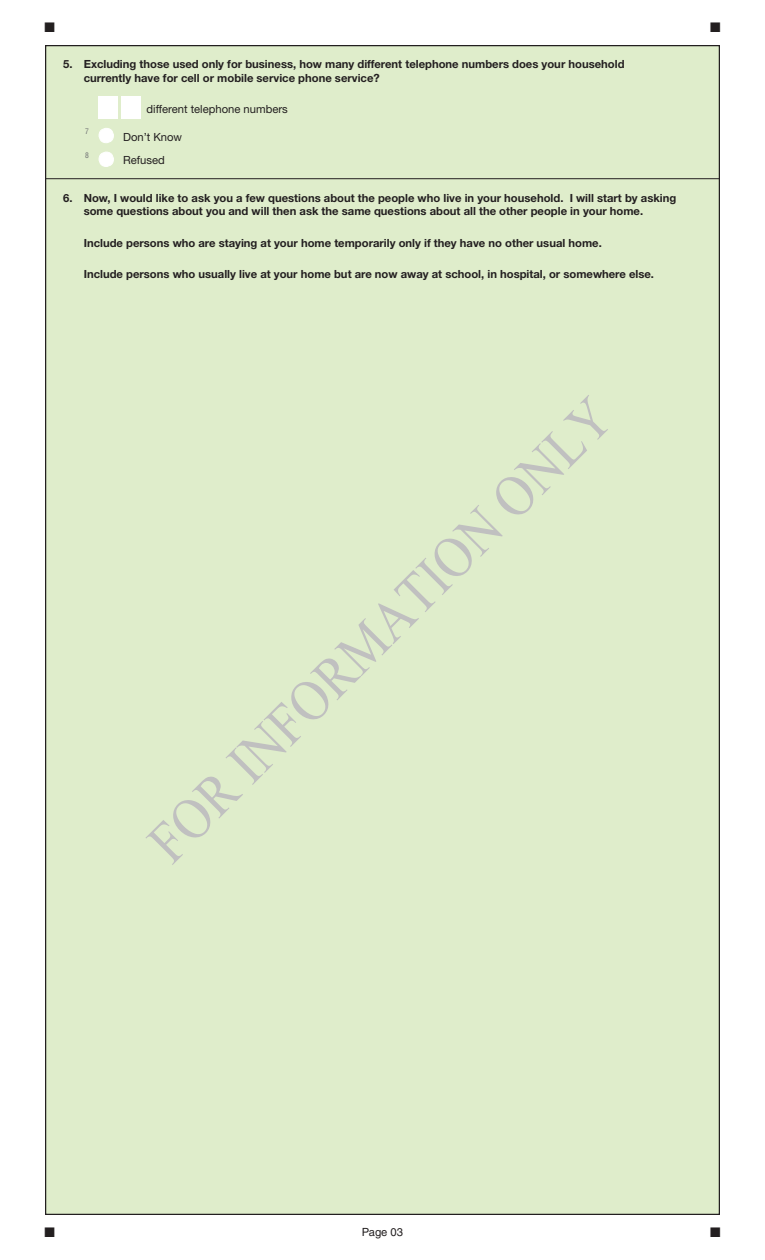
<style>
.page{position:relative;width:765px;height:1260px;background:#fff}
.page>*{position:absolute;margin:0;border:0;box-sizing:border-box;transform-origin:0 0}
.t1{font:13.75px "Zapf Dingbats";color:#231f20}
.t2{font:700 11.25px/13.8px "Helvetica Neue LT Std";color:#231f20}
.t3{font:11.25px "Helvetica Neue LT Std";color:#231f20}
.t4{font:11.25px "Helvetica";color:#231f20}
.t5{font:condensed 7.5px "Helvetica";color:#6c6d70}
</style>
<div class="page">
<div style="left:45px;top:45px;width:675px;height:1170px;background:#dfedcb"></div>
<hr style="left:45px;top:179px;width:675px;height:1px;background:#231f20">
<div style="left:99px;top:96px;width:19px;height:22px;background:#fff"></div>
<div style="left:122px;top:96px;width:19px;height:22px;background:#fff"></div>
<div style="left:99px;top:128px;width:14px;height:15px;background:#fff;border-radius:50%"></div>
<div style="left:99px;top:128px;width:15px;height:15px;border:1px solid #fff;border-radius:50%"></div>
<div style="left:99px;top:152px;width:14px;height:14px;background:#fff;border-radius:50%"></div>
<div style="left:99px;top:152px;width:15px;height:15px;border:1px solid #fff;border-radius:50%"></div>
<svg style="left:145px;top:395px;width:463px;height:470px"></svg>
<p class="t1" style="left:45px;top:21px;width:12px">■</p>
<p class="t1" style="left:710px;top:21px;width:12px">■</p>
<p class="t2" style="left:84px;top:57px;width:542px;text-indent:-21px">5. Excluding those used only for business, how many different telephone numbers does your household currently have for cell or mobile service phone service?</p>
<p class="t3" style="left:147px;top:102px;width:143px">different telephone numbers</p>
<p class="t5" style="left:85px;top:127px;width:5px">7</p>
<p class="t3" style="left:123px;top:130px;width:60px">Don’t Know</p>
<p class="t5" style="left:85px;top:151px;width:5px">8</p>
<p class="t3" style="left:123px;top:154px;width:43px">Refused</p>
<p class="t2" style="left:84px;top:190px;width:594px;text-indent:-21px">6. Now, I would like to ask you a few questions about the people who live in your household. I will start by asking some questions about you and will then ask the same questions about all the other people in your home.</p>
<p class="t2" style="left:84px;top:235px;width:520px">Include persons who are staying at your home temporarily only if they have no other usual home.</p>
<p class="t2" style="left:84px;top:267px;width:572px">Include persons who usually live at your home but are now away at school, in hospital, or somewhere else.</p>
<p class="t1" style="left:45px;top:1226px;width:12px">■</p>
<p class="t4" style="left:362px;top:1225px;width:43px">Page 03</p>
<p class="t1" style="left:710px;top:1226px;width:12px">■</p>
</div>
